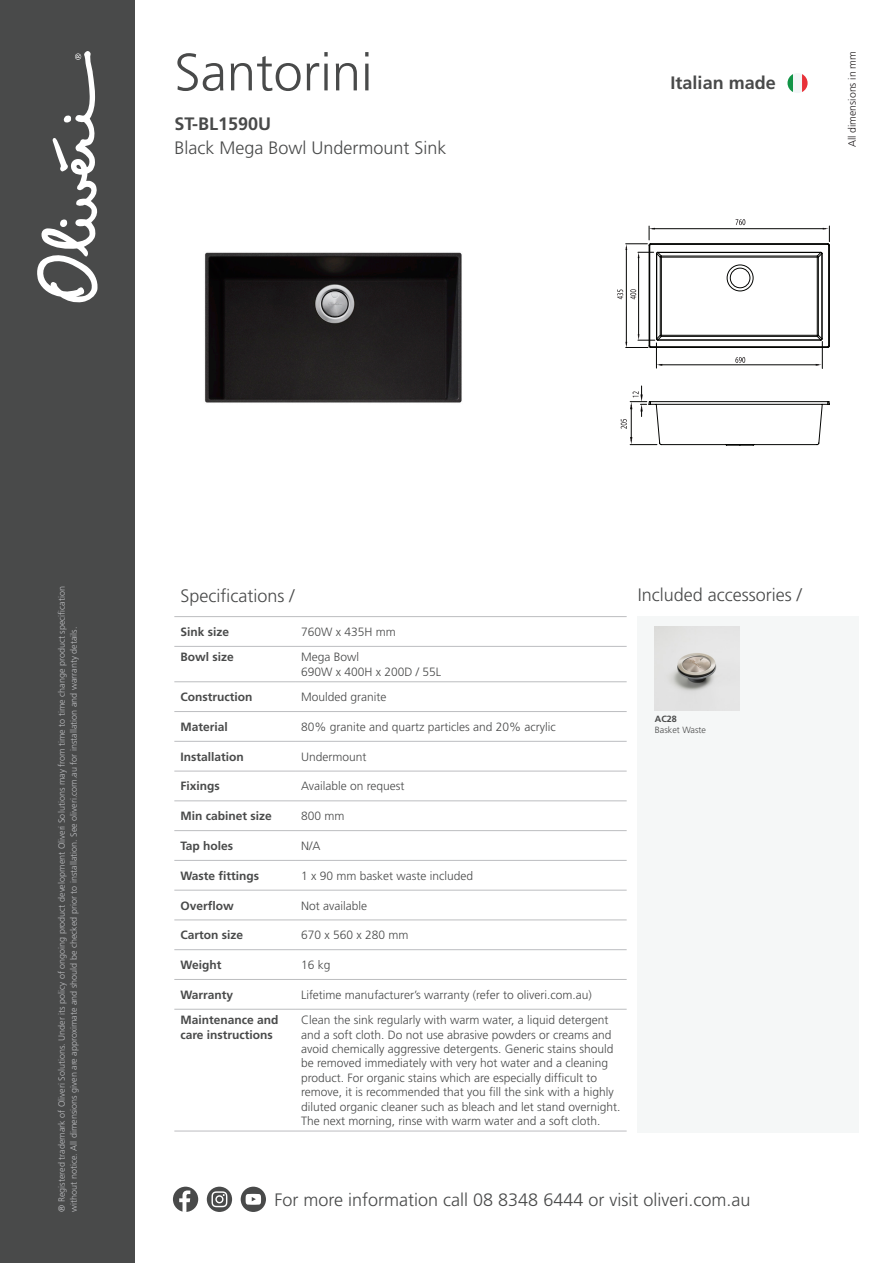
<style>
.page{position:relative;width:893px;height:1263px;background:#fff}
.page>*{position:absolute;margin:0;border:0;box-sizing:border-box;transform-origin:0 0}
.Product_Name_Heading{font:300 52.5px "Frutiger LT Std";color:#494a4a}
.Product_Name___Headi{font:300 18px "Frutiger LT Std";color:#494a4a}
.Product_Name___Headi-2{font:700 18px "Frutiger LT Std";color:#494a4a}
.Table_Content{font:300 12px/14.4px "Frutiger LT Std";color:#494a4a}
.Table_Bold{font:700 12px/14.4px "Frutiger LT Std";color:#494a4a}
.t1{font:300 10.5px "Frutiger LT Std";color:#231f20}
.t2{font:300 9px/12px "Frutiger LT Std";color:#bcbdc0}
.t3{font:300 9px "Frutiger LT Std";color:#494a4a}
.t4{font:700 9px "Frutiger LT Std";color:#494a4a}
</style>
<div class="page">
<div style="left:0;top:0;width:135px;height:1263px;background:#494a4a"></div>
<svg style="left:37px;top:51px;width:61px;height:252px"></svg>
<div style="left:207px;top:1187px;width:25px;height:25px;background:#494a4a;border-radius:50%"></div>
<svg style="left:211px;top:1191px;width:16px;height:16px"></svg>
<div style="left:173px;top:1187px;width:25px;height:25px;background:#494a4a;border-radius:50%"></div>
<svg style="left:179px;top:1190px;width:11px;height:22px"></svg>
<div style="left:241px;top:1187px;width:25px;height:25px;background:#494a4a;border-radius:50%"></div>
<svg style="left:246px;top:1194px;width:15px;height:11px"></svg>
<svg style="left:787px;top:73px;width:21px;height:20px"></svg>
<div style="left:638px;top:617px;width:221px;height:516px;background:#f5f7f7"></div>
<hr style="left:174px;top:616px;width:121px;height:1px;background:#bcbdc0">
<hr style="left:295px;top:616px;width:332px;height:1px;background:#bcbdc0">
<hr style="left:174px;top:646px;width:121px;height:1px;background:#bcbdc0">
<hr style="left:295px;top:646px;width:332px;height:1px;background:#bcbdc0">
<hr style="left:174px;top:681px;width:121px;height:1px;background:#bcbdc0">
<hr style="left:295px;top:681px;width:332px;height:1px;background:#bcbdc0">
<hr style="left:174px;top:711px;width:121px;height:1px;background:#bcbdc0">
<hr style="left:295px;top:711px;width:332px;height:1px;background:#bcbdc0">
<hr style="left:174px;top:741px;width:121px;height:1px;background:#bcbdc0">
<hr style="left:295px;top:741px;width:332px;height:1px;background:#bcbdc0">
<hr style="left:174px;top:771px;width:121px;height:1px;background:#bcbdc0">
<hr style="left:295px;top:771px;width:332px;height:1px;background:#bcbdc0">
<hr style="left:174px;top:800px;width:121px;height:1px;background:#bcbdc0">
<hr style="left:295px;top:800px;width:332px;height:1px;background:#bcbdc0">
<hr style="left:174px;top:830px;width:121px;height:1px;background:#bcbdc0">
<hr style="left:295px;top:830px;width:332px;height:1px;background:#bcbdc0">
<hr style="left:174px;top:860px;width:121px;height:1px;background:#bcbdc0">
<hr style="left:295px;top:860px;width:332px;height:1px;background:#bcbdc0">
<hr style="left:174px;top:890px;width:121px;height:1px;background:#bcbdc0">
<hr style="left:295px;top:890px;width:332px;height:1px;background:#bcbdc0">
<hr style="left:174px;top:920px;width:121px;height:1px;background:#bcbdc0">
<hr style="left:295px;top:920px;width:332px;height:1px;background:#bcbdc0">
<hr style="left:174px;top:949px;width:121px;height:1px;background:#bcbdc0">
<hr style="left:295px;top:949px;width:332px;height:1px;background:#bcbdc0">
<hr style="left:174px;top:979px;width:121px;height:1px;background:#bcbdc0">
<hr style="left:295px;top:979px;width:332px;height:1px;background:#bcbdc0">
<hr style="left:174px;top:1009px;width:121px;height:1px;background:#bcbdc0">
<hr style="left:295px;top:1009px;width:332px;height:1px;background:#bcbdc0">
<hr style="left:174px;top:1131px;width:121px;height:1px;background:#bcbdc0">
<hr style="left:295px;top:1131px;width:332px;height:1px;background:#bcbdc0">
<img style="left:204px;top:252px;width:258px;height:151px">
<img style="left:655px;top:626px;width:84px;height:84px">
<svg style="left:621px;top:386px;width:209px;height:59px"></svg>
<hr style="left:626px;top:249px;width:1px;height:94px;background:#040503">
<hr style="left:638px;top:257px;width:1px;height:78px;background:#040503">
<svg style="left:630px;top:289px;width:6px;height:10px"></svg>
<hr style="left:654px;top:228px;width:169px;height:1px;background:#040503">
<hr style="left:661px;top:365px;width:155px;height:1px;background:#040503">
<hr style="left:822px;top:254px;width:1px;height:85px;background:#040503">
<hr style="left:651px;top:244px;width:177px;height:1px;background:#040503">
<hr style="left:658px;top:340px;width:163px;height:1px;background:#040503">
<hr style="left:828px;top:245px;width:1px;height:101px;background:#040503">
<hr style="left:658px;top:252px;width:163px;height:1px;background:#040503">
<hr style="left:656px;top:254px;width:1px;height:85px;background:#040503">
<hr style="left:651px;top:347px;width:177px;height:1px;background:#040503">
<hr style="left:829px;top:245px;width:1px;height:101px;background:#040503">
<svg style="left:823px;top:226px;width:7px;height:19px"></svg>
<hr style="left:651px;top:243px;width:177px;height:1px;background:#040503">
<hr style="left:649px;top:245px;width:1px;height:101px;background:#040503">
<hr style="left:661px;top:256px;width:156px;height:1px;background:#040503">
<hr style="left:818px;top:257px;width:1px;height:78px;background:#040503">
<hr style="left:660px;top:257px;width:1px;height:78px;background:#040503">
<hr style="left:661px;top:336px;width:156px;height:1px;background:#040503">
<hr style="left:661px;top:257px;width:1px;height:78px;background:#040503">
<hr style="left:661px;top:257px;width:156px;height:1px;background:#040503">
<svg style="left:626px;top:226px;width:36px;height:32px"></svg>
<svg style="left:626px;top:335px;width:36px;height:33px"></svg>
<svg style="left:817px;top:252px;width:6px;height:6px"></svg>
<hr style="left:661px;top:335px;width:156px;height:1px;background:#040503">
<hr style="left:817px;top:257px;width:1px;height:78px;background:#040503">
<svg style="left:816px;top:335px;width:14px;height:33px"></svg>
<div style="left:727px;top:265px;width:26px;height:26px;border:1px solid #040503;border-radius:50%"></div>
<div style="left:730px;top:268px;width:20px;height:20px;border:1px solid #040503;border-radius:50%"></div>
<svg style="left:736px;top:219px;width:9px;height:6px"></svg>
<svg style="left:735px;top:357px;width:10px;height:6px"></svg>
<svg style="left:617px;top:289px;width:6px;height:10px"></svg>
<p class="Product_Name_Heading" style="left:174px;top:43px;width:200px">Santorini</p>
<p class="Product_Name___Headi-2" style="left:174px;top:113px;width:98px">ST-BL1590U</p>
<p class="Product_Name___Headi" style="left:174px;top:137px;width:274px">Black Mega Bowl Undermount Sink</p>
<h2 class="Product_Name___Headi-2" style="left:671px;top:73px;width:107px">Italian made</h2>
<p class="t1" style="left:846px;top:147px;width:98px;rotate:-90deg">All dimensions in mm</p>
<p class="t2" style="left:56px;top:1212px;width:627px;rotate:-90deg">® Registered trademark of Oliveri Solutions. Under its policy of ongoing product development Oliveri Solutions may from time to time change product specification without notice. All dimensions given are approximate and should be checked prior to installation. See oliveri.com.au for installation and warranty details.</p>
<p class="Product_Name___Headi" style="left:180px;top:586px;width:116px">Specifications /</p>
<p class="Table_Bold" style="left:180px;top:625px;width:50px">Sink size</p>
<p class="Table_Content" style="left:301px;top:625px;width:96px">760W x 435H mm</p>
<p class="Table_Bold" style="left:180px;top:650px;width:55px">Bowl size</p>
<p class="Table_Content" style="left:301px;top:650px;width:142px">Mega Bowl<br>690W x 400H x 200D / 55L</p>
<p class="Table_Bold" style="left:180px;top:690px;width:73px">Construction</p>
<p class="Table_Content" style="left:301px;top:690px;width:87px">Moulded granite</p>
<p class="Table_Bold" style="left:180px;top:720px;width:49px">Material</p>
<p class="Table_Content" style="left:301px;top:720px;width:256px">80% granite and quartz particles and 20% acrylic</p>
<p class="Table_Bold" style="left:180px;top:749px;width:65px">Installation</p>
<p class="Table_Content" style="left:301px;top:749px;width:67px">Undermount</p>
<p class="Table_Bold" style="left:180px;top:779px;width:41px">Fixings</p>
<p class="Table_Content" style="left:301px;top:779px;width:105px">Available on request</p>
<p class="Table_Bold" style="left:180px;top:809px;width:93px">Min cabinet size</p>
<p class="Table_Content" style="left:301px;top:809px;width:45px">800 mm</p>
<p class="Table_Bold" style="left:180px;top:839px;width:54px">Tap holes</p>
<p class="Table_Content" style="left:301px;top:839px;width:21px">N/A</p>
<p class="Table_Bold" style="left:180px;top:868px;width:80px">Waste fittings</p>
<p class="Table_Content" style="left:301px;top:868px;width:174px">1 x 90 mm basket waste included</p>
<p class="Table_Bold" style="left:180px;top:898px;width:55px">Overflow</p>
<p class="Table_Content" style="left:301px;top:898px;width:67px">Not available</p>
<p class="Table_Bold" style="left:180px;top:928px;width:64px">Carton size</p>
<p class="Table_Content" style="left:301px;top:928px;width:109px">670 x 560 x 280 mm</p>
<p class="Table_Bold" style="left:180px;top:958px;width:43px">Weight</p>
<p class="Table_Content" style="left:301px;top:958px;width:31px">16 kg</p>
<p class="Table_Bold" style="left:180px;top:987px;width:54px">Warranty</p>
<p class="Table_Content" style="left:301px;top:988px;width:292px">Lifetime manufacturer’s warranty (refer to oliveri.com.au)</p>
<p class="Table_Bold" style="left:180px;top:1013px;width:100px">Maintenance and care instructions</p>
<p class="Table_Content" style="left:301px;top:1013px;width:321px">Clean the sink regularly with warm water, a liquid detergent and a soft cloth. Do not use abrasive powders or creams and avoid chemically aggressive detergents. Generic stains should be removed immediately with very hot water and a cleaning product. For organic stains which are especially difficult to remove, it is recommended that you fill the sink with a highly diluted organic cleaner such as bleach and let stand overnight.<br>The next morning, rinse with warm water and a soft cloth.</p>
<p class="Product_Name___Headi" style="left:638px;top:585px;width:166px">Included accessories /</p>
<p class="t4" style="left:655px;top:714px;width:24px">AC28</p>
<p class="t3" style="left:655px;top:725px;width:53px">Basket Waste</p>
<h2 class="Product_Name___Headi" style="left:275px;top:1190px;width:477px">For more information call 08 8348 6444 or visit oliveri.com.au</h2>
</div>
